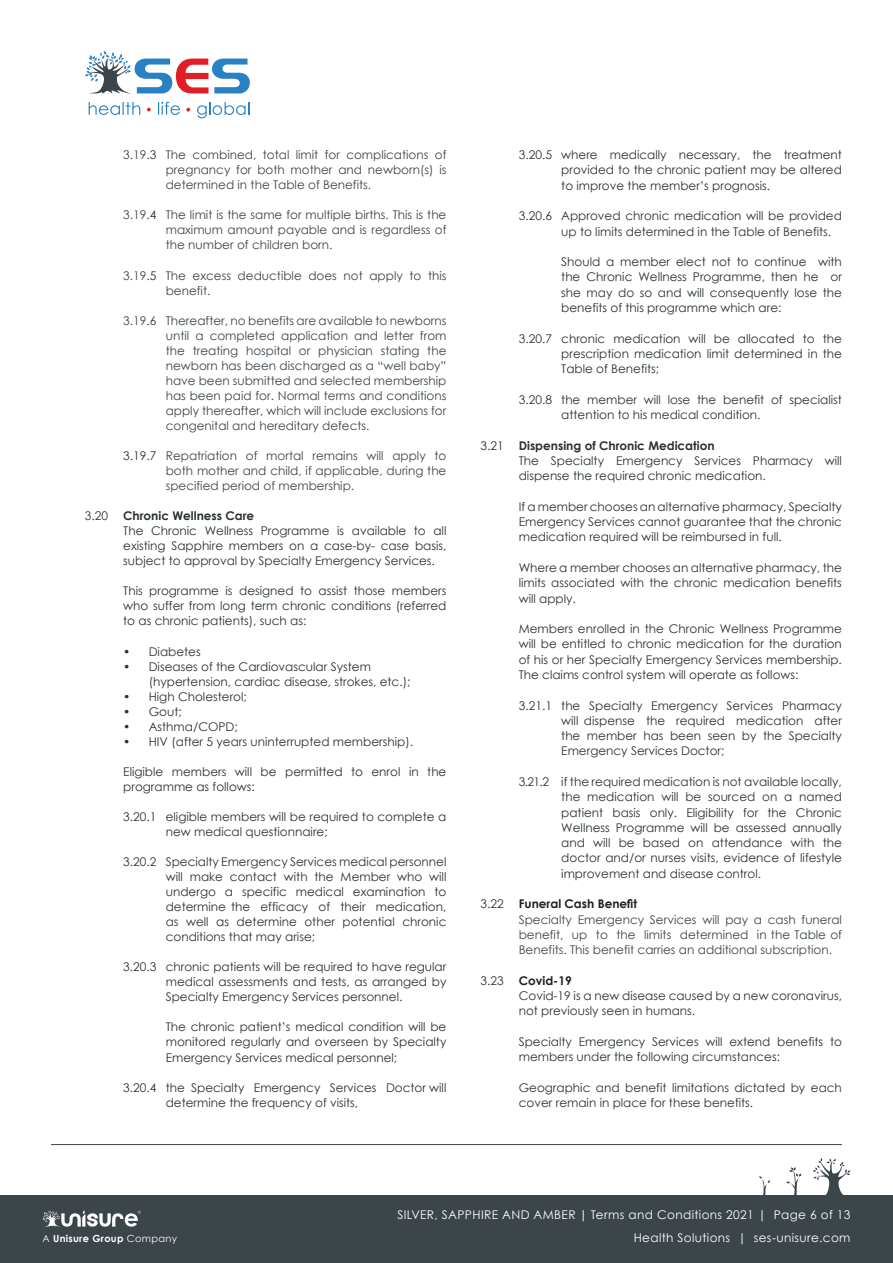
<style>
.page{position:relative;width:893px;height:1263px;background:#fff}
.page>*{position:absolute;margin:0;border:0;box-sizing:border-box;transform-origin:0 0}
.t1{font:12px/15.3px "Century Gothic";color:#293135;text-align:justify}
.t2{font:12px/15px "Century Gothic";color:#3c4549;text-align:justify}
.t3{font:12px "Century Gothic";letter-spacing:.03em;color:#fff}
.t4{font:700 12px "Century Gothic";color:#293135}
.t5{font:700 12px "Century Gothic";color:#231f20}
.t6{font:700 9.75px "Century Gothic";letter-spacing:.03em;color:#fff}
.s1{color:#293135}
.s2{font-weight:700;color:#231f20}
.s3{font-weight:700}
.s4{font-weight:400}
</style>
<div class="page">
<div style="left:0;top:1195px;width:893px;height:68px;background:#3c4549"></div>
<svg style="left:759px;top:1176px;width:11px;height:19px"></svg>
<svg style="left:786px;top:1167px;width:16px;height:28px"></svg>
<svg style="left:813px;top:1158px;width:37px;height:37px"></svg>
<svg style="left:43px;top:1210px;width:98px;height:17px"></svg>
<svg style="left:89px;top:102px;width:51px;height:13px"></svg>
<svg style="left:147px;top:108px;width:4px;height:3px"></svg>
<svg style="left:158px;top:102px;width:22px;height:13px"></svg>
<svg style="left:186px;top:108px;width:4px;height:4px"></svg>
<svg style="left:197px;top:102px;width:52px;height:16px"></svg>
<svg style="left:85px;top:51px;width:165px;height:43px"></svg>
<hr style="left:51px;top:1144px;width:791px;height:1px;background:#3c4549">
<p class="t2" style="left:166px;top:147px;width:282px;text-indent:-43px">3.19<span class="s1">.3</span> The combined, total limit for complications of pregnancy for both mother and newborn(s) is determined in the Table of Benefits.</p>
<p class="t2" style="left:166px;top:207px;width:282px;text-indent:-43px">3.19<span class="s1">.4</span> The limit is the same for multiple births. This is the maximum amount payable and is regardless of the number of children born.</p>
<p class="t2" style="left:166px;top:268px;width:282px;text-indent:-43px">3.19<span class="s1">.5</span> The excess deductible does not apply to this benefit.</p>
<p class="t2" style="left:166px;top:313px;width:282px;text-indent:-43px">3.19<span class="s1">.6</span> Thereafter, no benefits are available to newborns until a completed application and letter from the treating hospital or physician stating the newborn has been discharged as a “well baby” have been submitted and selected membership has been paid for. Normal terms and conditions apply thereafter, which will include exclusions for congenital and hereditary defects.</p>
<p class="t2" style="left:166px;top:448px;width:282px;text-indent:-43px"><span class="s1">3.19.7</span> Repatriation of mortal remains will apply to both mother and child, if applicable, during the specified period of membership.</p>
<p class="t1" style="left:85px;top:508px;width:25px">3.20</p>
<p class="t4" style="left:123px;top:507px;width:133px">Chronic Wellness Care</p>
<p class="t1" style="left:123px;top:523px;width:325px">The Chronic Wellness Programme is available to all existing Sapphire members on a case-by- case basis, subject to approval by Specialty Emergency Services.</p>
<p class="t1" style="left:123px;top:583px;width:325px">This programme is designed to assist those members who suffer from long term chronic conditions (referred to as chronic patients), such as:</p>
<p class="t1" style="left:123px;top:643px;width:79px">• Diabetes</p>
<p class="t1" style="left:149px;top:658px;width:263px;text-indent:-26px">• Diseases of the Cardiovascular System (hypertension, cardiac disease, strokes, etc.);</p>
<p class="t1" style="left:123px;top:688px;width:125px">• High Cholesterol;</p>
<p class="t1" style="left:123px;top:703px;width:60px">• Gout;</p>
<p class="t1" style="left:123px;top:718px;width:116px">• Asthma/COPD;</p>
<p class="t1" style="left:123px;top:733px;width:291px">• HIV (after 5 years uninterrupted membership).</p>
<p class="t1" style="left:123px;top:764px;width:325px">Eligible members will be permitted to enrol in the programme as follows:</p>
<p class="t1" style="left:166px;top:809px;width:282px;text-indent:-43px">3.20.1 eligible members will be required to complete a new medical questionnaire;</p>
<p class="t1" style="left:166px;top:854px;width:282px;text-indent:-43px">3.20.2 Specialty Emergency Services medical personnel will make contact with the Member who will undergo a specific medical examination to determine the efficacy of their medication, as well as determine other potential chronic conditions that may arise;</p>
<p class="t1" style="left:166px;top:959px;width:282px;text-indent:-43px">3.20.3 chronic patients will be required to have regular medical assessments and tests, as arranged by Specialty Emergency Services personnel.</p>
<p class="t1" style="left:166px;top:1019px;width:282px">The chronic patient’s medical condition will be monitored regularly and overseen by Specialty Emergency Services medical personnel;</p>
<p class="t1" style="left:166px;top:1079px;width:282px;text-indent:-43px">3.20.4 the Specialty Emergency Services Doctor will determine the frequency of visits,</p>
<p class="t1" style="left:561px;top:147px;width:282px;text-indent:-43px">3.20.5 where medically necessary, the treatment provided to the chronic patient may be altered to improve the member’s prognosis.</p>
<p class="t1" style="left:561px;top:208px;width:282px;text-indent:-43px">3.20.6 Approved chronic medication will be provided up to limits determined in the Table of Benefits.</p>
<p class="t1" style="left:561px;top:254px;width:282px">Should a member elect not to continue with the Chronic Wellness Programme, then he or she may do so and will consequently lose the benefits of this programme which are:</p>
<p class="t1" style="left:561px;top:330px;width:282px;text-indent:-43px">3.20.7 chronic medication will be allocated to the prescription medication limit determined in the Table of Benefits;</p>
<p class="t1" style="left:561px;top:392px;width:282px;text-indent:-43px">3.20.8 the member will lose the benefit of specialist attention to his medical condition.</p>
<p class="t1" style="left:480px;top:437px;width:25px">3.21</p>
<p class="t4" style="left:519px;top:436px;width:197px">Dispensing of Chronic Medication</p>
<p class="t1" style="left:519px;top:453px;width:325px">The Specialty Emergency Services Pharmacy will dispense the required chronic medication.</p>
<p class="t1" style="left:519px;top:499px;width:325px">If a member chooses an alternative pharmacy, Specialty Emergency Services cannot guarantee that the chronic medication required will be reimbursed in full.</p>
<p class="t1" style="left:519px;top:560px;width:325px">Where a member chooses an alternative pharmacy, the limits associated with the chronic medication benefits will apply.</p>
<p class="t1" style="left:519px;top:621px;width:325px">Members enrolled in the Chronic Wellness Programme will be entitled to chronic medication for the duration of his or her Specialty Emergency Services membership.<br>The claims control system will operate as follows:</p>
<p class="t1" style="left:561px;top:697px;width:282px;text-indent:-43px">3.21.1 the Specialty Emergency Services Pharmacy will dispense the required medication after the member has been seen by the Specialty Emergency Services Doctor;</p>
<p class="t1" style="left:561px;top:774px;width:282px;text-indent:-43px">3.21.2 if the required medication is not available locally, the medication will be sourced on a named patient basis only. Eligibility for the Chronic Wellness Programme will be assessed annually and will be based on attendance with the doctor and/or nurses visits, evidence of lifestyle improvement and disease control.</p>
<p class="t2" style="left:519px;top:896px;width:325px;text-align:left;text-indent:-38px"><span class="s1">3.22</span> <span class="s2">Funeral Cash Benefit<br></span>Specialty Emergency Services will pay a cash funeral benefit, up to the limits determined in the Table of Benefits. This benefit carries an additional subscription.</p>
<p class="t1" style="left:480px;top:973px;width:25px">3.23</p>
<p class="t5" style="left:519px;top:971px;width:55px">Covid-19</p>
<p class="t1" style="left:519px;top:988px;width:325px">Covid-19 is a new disease caused by a new coronavirus, not previously seen in humans.</p>
<p class="t1" style="left:519px;top:1034px;width:325px">Specialty Emergency Services will extend benefits to members under the following circumstances:</p>
<p class="t1" style="left:519px;top:1080px;width:325px">Geographic and benefit limitations dictated by each cover remain in place for these benefits.</p>
<p class="t3" style="left:397px;top:1208px;width:455px">SILVER, SAPPHIRE AND AMBER <span class="s3">|</span> Terms and Conditions 2021 | Page 6 of 13</p>
<p class="t6" style="left:43px;top:1230px;width:136px"><span class="s4">A</span> Unisure Group <span class="s4">Company</span></p>
<p class="t3" style="left:634px;top:1231px;width:218px">Health Solutions | ses-unisure.com</p>
</div>
